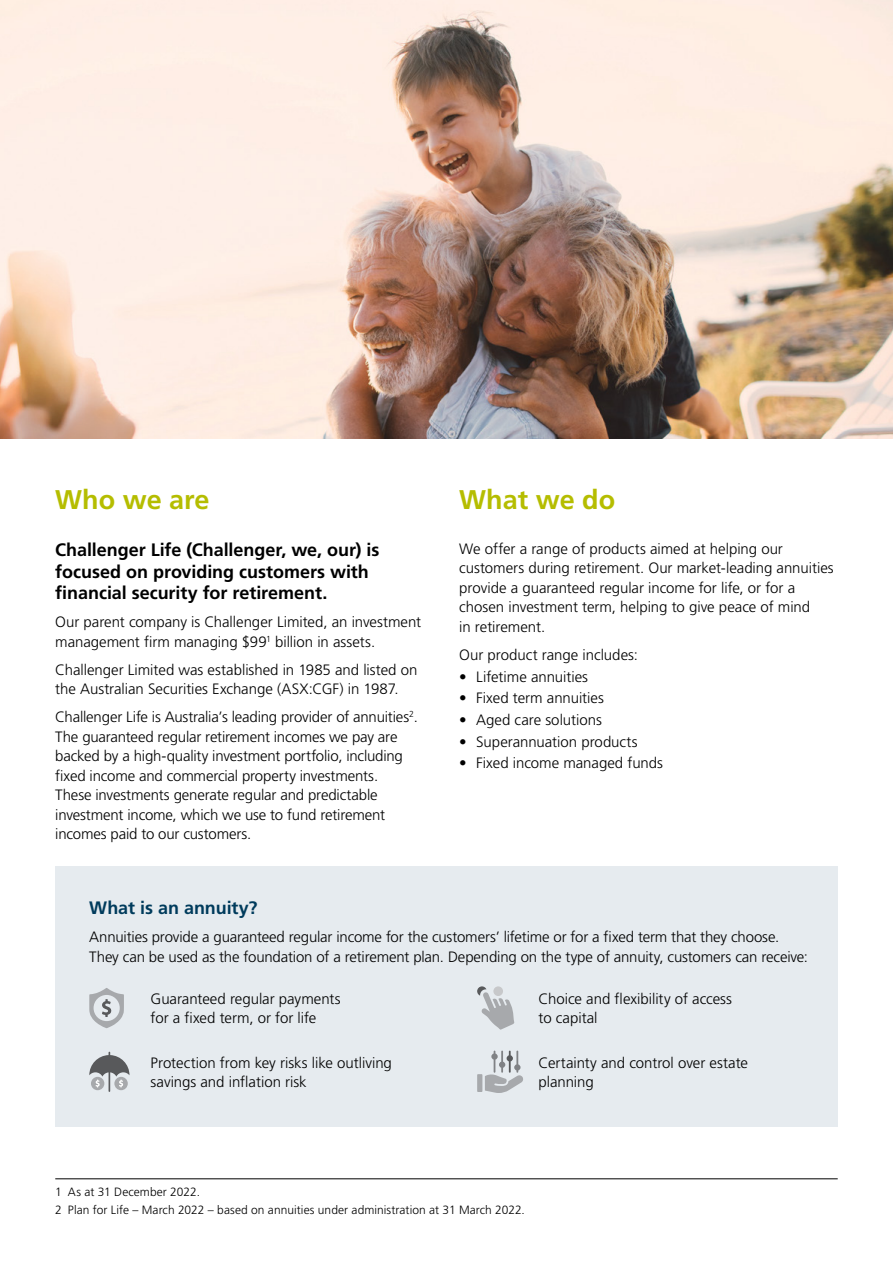
<style>
.page{position:relative;width:893px;height:1263px;background:#fff}
.page>*{position:absolute;margin:0;border:0;box-sizing:border-box;transform-origin:0 0}
.t1{font:700 27px "Frutiger LT Pro";color:#b5bd00}
.t2{font:700 18px/21.6px "Frutiger LT Pro";color:#000}
.t3{font:700 18px "Frutiger LT Pro";letter-spacing:-.005em;color:#003b5c}
.t4{font:300 15px/19.5px "Frutiger LT Pro";letter-spacing:-.005em;color:#000}
.t5{font:300 12px/17.7px "Frutiger LT Pro";letter-spacing:.005em;color:#000}
</style>
<div class="page">
<div style="left:55px;top:866px;width:783px;height:261px;background:#e6ebef"></div>
<svg style="left:89px;top:988px;width:35px;height:40px"></svg>
<svg style="left:477px;top:986px;width:38px;height:44px"></svg>
<svg style="left:89px;top:1052px;width:40px;height:40px"></svg>
<div style="left:477px;top:1074px;width:5px;height:18px;background:#a7a9ac"></div>
<svg style="left:485px;top:1050px;width:38px;height:43px"></svg>
<hr style="left:55px;top:1178px;width:783px;height:1px;background:#000">
<img style="left:0;top:0;width:893px;height:438px">
<h1 class="t1" style="left:55px;top:483px;width:156px">Who we are</h1>
<p class="t2" style="left:55px;top:539px;width:326px">Challenger Life (Challenger, we, our) is focused on providing customers with financial security for retirement.</p>
<p class="t4" style="left:55px;top:612px;width:367px">Our parent company is Challenger Limited, an investment management firm managing $99<sup>1</sup> billion in assets.</p>
<p class="t4" style="left:55px;top:660px;width:364px">Challenger Limited was established in 1985 and listed on the Australian Securities Exchange (ASX:CGF) in 1987.</p>
<p class="t4" style="left:55px;top:707px;width:364px">Challenger Life is Australia’s leading provider of annuities<sup>2</sup>.<br>The guaranteed regular retirement incomes we pay are backed by a high-quality investment portfolio, including fixed income and commercial property investments.<br>These investments generate regular and predictable investment income, which we use to fund retirement incomes paid to our customers.</p>
<h1 class="t1" style="left:459px;top:483px;width:158px">What we do</h1>
<p class="t4" style="left:459px;top:539px;width:376px">We offer a range of products aimed at helping our customers during retirement. Our market-leading annuities provide a guaranteed regular income for life, or for a chosen investment term, helping to give peace of mind<br>in retirement.</p>
<p class="t4" style="left:459px;top:645px;width:180px">Our product range includes:</p>
<p class="t4" style="left:459px;top:667px;width:130px">• Lifetime annuities</p>
<p class="t4" style="left:459px;top:688px;width:146px">• Fixed term annuities</p>
<p class="t4" style="left:459px;top:710px;width:144px">• Aged care solutions</p>
<p class="t4" style="left:459px;top:732px;width:180px">• Superannuation products</p>
<p class="t4" style="left:459px;top:753px;width:205px">• Fixed income managed funds</p>
<p class="t3" style="left:89px;top:897px;width:170px">What is an annuity?</p>
<p class="t4" style="left:89px;top:927px;width:720px">Annuities provide a guaranteed regular income for the customers’ lifetime or for a fixed term that they choose.<br>They can be used as the foundation of a retirement plan. Depending on the type of annuity, customers can receive:</p>
<p class="t4" style="left:151px;top:989px;width:192px">Guaranteed regular payments for a fixed term, or for life</p>
<p class="t4" style="left:538px;top:989px;width:195px">Choice and flexibility of access to capital</p>
<p class="t4" style="left:151px;top:1053px;width:243px">Protection from key risks like outliving savings and inflation risk</p>
<p class="t4" style="left:538px;top:1053px;width:211px">Certainty and control over estate planning</p>
<p class="t5" style="left:55px;top:1183px;width:471px">1 As at 31 December 2022.<br>2 Plan for Life – March 2022 – based on annuities under administration at 31 March 2022.</p>
</div>
